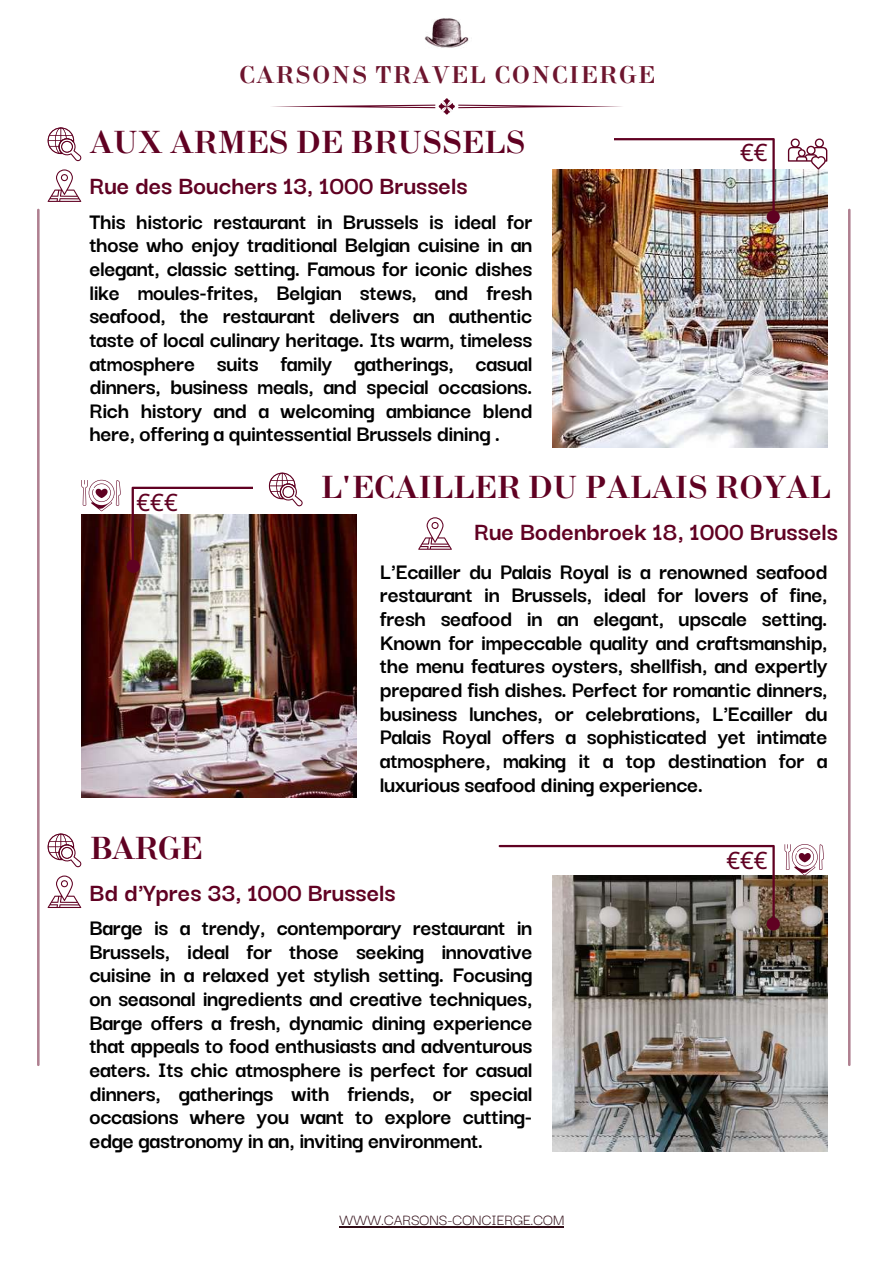
<style>
.page{position:relative;width:894px;height:1264px;background:#fff}
.page>*{position:absolute;margin:0;border:0;box-sizing:border-box;transform-origin:0 0}
.t1{font:700 31.5px "New Standard";color:#600122}
.t2{font:700 27px "Darker Grotesque";color:#600122}
.t3{font:700 24px/23.7px "Darker Grotesque";letter-spacing:-.015em;color:#000;text-align:justify}
.t4{font:700 24px "New Standard";letter-spacing:.06em;color:#6d152e}
.t5{font:24px "Noto Sans";color:#600122}
.t6{font:16.5px "Darker Grotesque";color:#300c16}
</style>
<div class="page">
<img style="left:424px;top:18px;width:45px;height:30px">
<svg style="left:272px;top:98px;width:350px;height:16px"></svg>
<hr style="left:37px;top:209px;width:2px;height:857px;background:#600122">
<hr style="left:847px;top:209px;width:3px;height:857px;background:#600122">
<img style="left:81px;top:573px;width:275px;height:224px">
<svg style="left:48px;top:169px;width:33px;height:33px"></svg>
<img style="left:552px;top:169px;width:274px;height:278px">
<img style="left:552px;top:138px;width:227px;height:85px">
<svg style="left:48px;top:127px;width:33px;height:34px"></svg>
<img style="left:552px;top:875px;width:274px;height:276px">
<div style="left:347px;top:131px;width:266px;height:23px;background:#fff"></div>
<svg style="left:48px;top:875px;width:33px;height:33px"></svg>
<svg style="left:48px;top:833px;width:33px;height:34px"></svg>
<svg style="left:498px;top:844px;width:325px;height:86px"></svg>
<svg style="left:418px;top:517px;width:34px;height:33px"></svg>
<svg style="left:787px;top:138px;width:40px;height:31px"></svg>
<svg style="left:81px;top:472px;width:276px;height:101px"></svg>
<hr style="left:339px;top:1226px;width:225px;height:1px;background:#300c16">
<p class="t4" style="left:239px;top:60px;width:417px">CARSONS TRAVEL CONCIERGE</p>
<h1 class="t1" style="left:89px;top:122px;width:437px">AUX ARMES DE BRUSSELS</h1>
<p class="t2" style="left:89px;top:166px;width:379px">Rue des Bouchers 13, 1000 Brussels</p>
<p class="t3" style="left:89px;top:208px;width:444px">This historic restaurant in Brussels is ideal for those who enjoy traditional Belgian cuisine in an elegant, classic setting. Famous for iconic dishes like moules-frites, Belgian stews, and fresh seafood, the restaurant delivers an authentic taste of local culinary heritage. Its warm, timeless atmosphere suits family gatherings, casual dinners, business meals, and special occasions.<br>Rich history and a welcoming ambiance blend here, offering a quintessential Brussels dining .</p>
<p class="t5" style="left:740px;top:135px;width:29px">€€</p>
<p class="t5" style="left:136px;top:485px;width:43px">€€€</p>
<h1 class="t1" style="left:89px;top:828px;width:114px">BARGE</h1>
<h1 class="t1" style="left:320px;top:467px;width:511px">L'ECAILLER DU PALAIS ROYAL</h1>
<p class="t2" style="left:474px;top:511px;width:365px">Rue Bodenbroek 18, 1000 Brussels</p>
<p class="t3" style="left:380px;top:557px;width:449px">L'Ecailler du Palais Royal is a renowned seafood restaurant in Brussels, ideal for lovers of fine, fresh seafood in an elegant, upscale setting.<br>Known for impeccable quality and craftsmanship, the menu features oysters, shellfish, and expertly prepared fish dishes. Perfect for romantic dinners, business lunches, or celebrations, L'Ecailler du Palais Royal offers a sophisticated yet intimate atmosphere, making it a top destination for a luxurious seafood dining experience.</p>
<p class="t5" style="left:726px;top:843px;width:43px">€€€</p>
<p class="t2" style="left:89px;top:872px;width:308px">Bd d'Ypres 33, 1000 Brussels</p>
<p class="t3" style="left:89px;top:914px;width:444px">Barge is a trendy, contemporary restaurant in Brussels, ideal for those seeking innovative cuisine in a relaxed yet stylish setting. Focusing on seasonal ingredients and creative techniques, Barge offers a fresh, dynamic dining experience that appeals to food enthusiasts and adventurous eaters. Its chic atmosphere is perfect for casual dinners, gatherings with friends, or special occasions where you want to explore cutting&shy;edge gastronomy in an, inviting environment.</p>
<p class="t6" style="left:339px;top:1207px;width:226px">WWW.CARSONS-CONCIERGE.COM</p>
</div>
